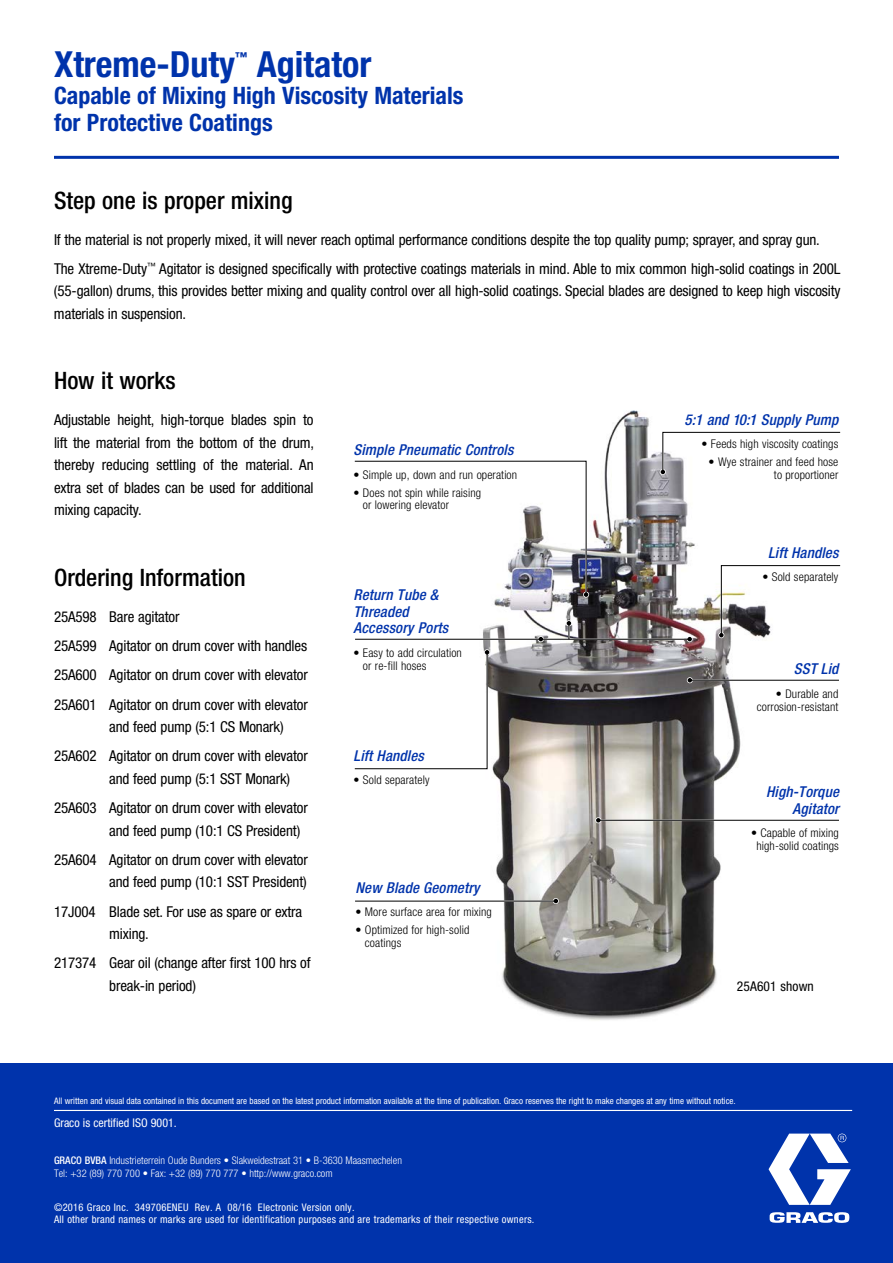
<style>
.page{position:relative;width:893px;height:1263px;background:#fff}
.page>*{position:absolute;margin:0;border:0;box-sizing:border-box;transform-origin:0 0}
.t1{font:700 condensed 36px "Helvetica Neue LT Std";color:#0033ab}
.t2{font:700 condensed 24px/27px "Helvetica Neue LT Std";color:#0033ab}
.t3{font:500 condensed 24px "Helvetica Neue LT Std";color:#000}
.t4{font:condensed 15px/29.2px "Helvetica Neue LT Std";letter-spacing:-.01em;color:#000}
.t5{font:italic 500 condensed 15px/16.5px "Helvetica Neue LT Std";letter-spacing:.01em;color:#0033ab;text-align:right}
.t6{font:condensed 13.5px "Helvetica Neue LT Std";letter-spacing:.01em;color:#000}
.t7{font:700 condensed 12.3px "Helvetica Neue LT Std";color:#0033ab}
.t8{font:300 condensed 12px/12.8px "Helvetica Neue LT Std";letter-spacing:.01em;color:#000}
.t9{font:condensed 12px "Helvetica Neue LT Std";color:#fff}
.t10{font:condensed 10.5px/12px "Helvetica Neue LT Std";letter-spacing:.025em;color:#fff}
.t11{font:300 condensed 10.5px/12.6px "Helvetica Neue LT Std";color:#fff}
.t12{font:condensed 9px "Helvetica Neue LT Std";color:#fff}
.s1{font-weight:500}
</style>
<div class="page">
<div style="left:0;top:1063px;width:893px;height:200px;background:#0033ab"></div>
<svg style="left:768px;top:1133px;width:83px;height:72px"></svg>
<svg style="left:770px;top:1212px;width:79px;height:11px"></svg>
<img style="left:483px;top:410px;width:258px;height:610px">
<hr style="left:355px;top:900px;width:201px;height:2px;background:#fff">
<hr style="left:355px;top:638px;width:334px;height:2px;background:#fff">
<svg style="left:553px;top:898px;width:6px;height:6px"></svg>
<svg style="left:538px;top:636px;width:6px;height:6px"></svg>
<svg style="left:687px;top:636px;width:6px;height:6px"></svg>
<hr style="left:355px;top:901px;width:201px;height:1px;background:#000">
<svg style="left:660px;top:431px;width:181px;height:44px"></svg>
<svg style="left:718px;top:564px;width:123px;height:74px"></svg>
<svg style="left:354px;top:649px;width:136px;height:121px"></svg>
<hr style="left:690px;top:679px;width:149px;height:2px;background:#fff">
<hr style="left:598px;top:819px;width:241px;height:2px;background:#fff">
<svg style="left:687px;top:677px;width:6px;height:6px"></svg>
<svg style="left:595px;top:817px;width:6px;height:6px"></svg>
<hr style="left:690px;top:680px;width:149px;height:1px;background:#000">
<hr style="left:598px;top:820px;width:241px;height:1px;background:#000">
<svg style="left:354px;top:460px;width:235px;height:138px"></svg>
<svg style="left:566px;top:620px;width:6px;height:19px"></svg>
<hr style="left:355px;top:639px;width:334px;height:1px;background:#000">
<hr style="left:54px;top:1110px;width:798px;height:1px;background:#fff">
<hr style="left:54px;top:156px;width:785px;height:3px;background:#0033ab">
<h1 class="t1" style="left:54px;top:42px;width:183px">Xtreme-Duty</h1>
<p class="t7" style="left:235px;top:49px;width:14px">™</p>
<h1 class="t1" style="left:257px;top:42px;width:116px">Agitator</h1>
<h2 class="t2" style="left:54px;top:81px;width:411px">Capable of Mixing High Viscosity Materials for Protective Coatings</h2>
<h2 class="t3" style="left:54px;top:186px;width:240px">Step one is proper mixing</h2>
<p class="t4" style="left:54px;top:224px;width:788px">If the material is not properly mixed, it will never reach optimal performance conditions despite the top quality pump; sprayer, and spray gun.<br>The Xtreme-Duty<sup>™</sup> Agitator is designed specifically with protective coatings materials in mind. Able to mix common high-solid coatings in 200L</p>
<p class="t4" style="left:54px;top:280px;width:788px;line-height:22.5px">(55-gallon) drums, this provides better mixing and quality control over all high-solid coatings. Special blades are designed to keep high viscosity materials in suspension.</p>
<h2 class="t3" style="left:54px;top:366px;width:123px">How it works</h2>
<p class="t4" style="left:54px;top:409px;width:262px;line-height:22.5px;text-align:justify">Adjustable height, high-torque blades spin to lift the material from the bottom of the drum, thereby reducing settling of the material. An extra set of blades can be used for additional mixing capacity.</p>
<h2 class="t3" style="left:54px;top:563px;width:193px">Ordering Information</h2>
<p class="t4" style="left:54px;top:602px;width:255px">25A598 Bare agitator<br>25A599 Agitator on drum cover with handles 25A600 Agitator on drum cover with elevator 25A601 Agitator on drum cover with elevator</p>
<p class="t4" style="left:54px;top:712px;width:255px;text-indent:55px">and feed pump (5:1 CS Monark)<br>25A602 Agitator on drum cover with elevator</p>
<p class="t4" style="left:54px;top:764px;width:255px;text-indent:55px">and feed pump (5:1 SST Monark)<br>25A603 Agitator on drum cover with elevator</p>
<p class="t4" style="left:54px;top:815px;width:255px;text-indent:55px">and feed pump (10:1 CS President)<br>25A604 Agitator on drum cover with elevator</p>
<p class="t4" style="left:54px;top:867px;width:254px;text-indent:55px">and feed pump (10:1 SST President)<br>17J004 Blade set. For use as spare or extra</p>
<p class="t4" style="left:54px;top:919px;width:258px;text-indent:55px">mixing.<br>217374 Gear oil (change after first 100 hrs of</p>
<p class="t4" style="left:109px;top:971px;width:88px">break-in period)</p>
<p class="t5" style="left:354px;top:442px;width:161px">Simple Pneumatic Controls</p>
<p class="t8" style="left:354px;top:468px;width:165px">• Simple up, down and run operation</p>
<p class="t8" style="left:363px;top:486px;width:120px;text-indent:-9px">• Does not spin while raising or lowering elevator</p>
<p class="t5" style="left:354px;top:587px;width:96px;text-align:left">Return Tube &amp;<br>Threaded<br>Accessory Ports</p>
<p class="t8" style="left:363px;top:646px;width:100px;text-indent:-9px">• Easy to add circulation or re-fill hoses</p>
<p class="t5" style="left:354px;top:747px;width:72px">Lift Handles</p>
<p class="t8" style="left:354px;top:774px;width:77px">• Sold separately</p>
<p class="t5" style="left:356px;top:879px;width:126px">New Blade Geometry</p>
<p class="t8" style="left:356px;top:905px;width:138px">• More surface area for mixing</p>
<p class="t8" style="left:365px;top:924px;width:106px;text-indent:-9px">• Optimized for high-solid coatings</p>
<p class="t5" style="left:685px;top:411px;width:155px">5:1 and 10:1 Supply Pump</p>
<p class="t8" style="left:701px;top:437px;width:138px">• Feeds high viscosity coatings</p>
<p class="t8" style="left:709px;top:455px;width:131px;text-align:right">• Wye strainer and feed hose to proportioner</p>
<p class="t5" style="left:768px;top:544px;width:72px">Lift Handles</p>
<p class="t8" style="left:762px;top:571px;width:77px">• Sold separately</p>
<p class="t5" style="left:794px;top:661px;width:46px">SST Lid</p>
<p class="t8" style="left:757px;top:687px;width:83px;text-align:right">• Durable and corrosion-resistant</p>
<p class="t5" style="left:766px;top:784px;width:74px">High-Torque<br>Agitator</p>
<p class="t8" style="left:751px;top:827px;width:89px;text-align:center">• Capable of mixing high-solid coatings</p>
<p class="t6" style="left:737px;top:978px;width:78px">25A601 shown</p>
<p class="t12" style="left:54px;top:1095px;width:683px">All written and visual data contained in this document are based on the latest product information available at the time of publication. Graco reserves the right to make changes at any time without notice.</p>
<p class="t9" style="left:54px;top:1116px;width:124px">Graco is certified ISO 9001.</p>
<p class="t11" style="left:54px;top:1154px;width:349px"><span class="s1">GRACO BVBA</span> Industrieterrein Oude Bunders • Slakweidestraat 31 • B-3630 Maasmechelen<br>Tel: +32 (89) 770 700 • Fax: +32 (89) 770 777 • http://www.graco.com</p>
<p class="t10" style="left:54px;top:1201px;width:482px">©2016 Graco Inc. 349706ENEU Rev. A 08/16 Electronic Version only.<br>All other brand names or marks are used for identification purposes and are trademarks of their respective owners.</p>
</div>
